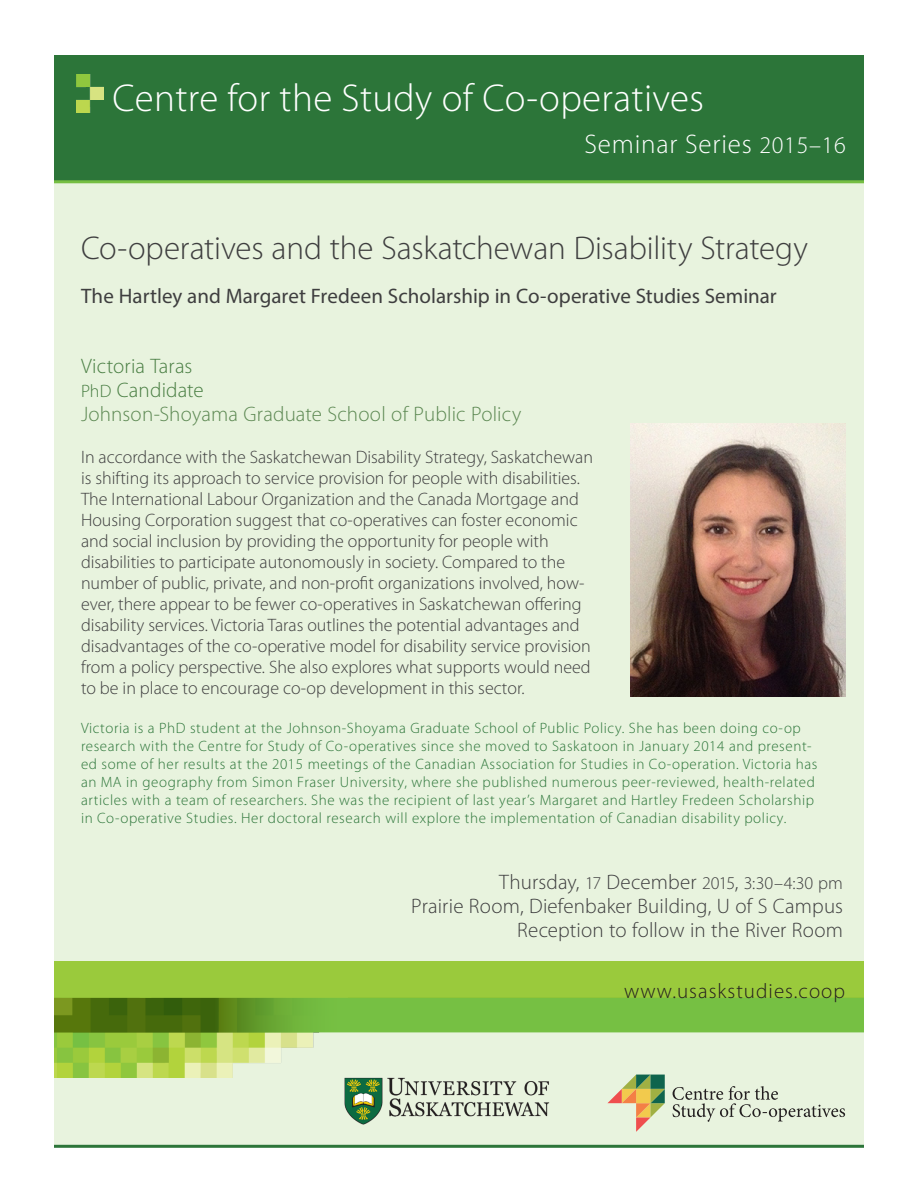
<style>
.page{position:relative;width:918px;height:1188px;background:#fff}
.page>*{position:absolute;margin:0;border:0;box-sizing:border-box;transform-origin:0 0}
.t1{font:300 39px "Myriad Pro";letter-spacing:.01em;color:#fff}
.t2{font:300 33px "Myriad Pro";letter-spacing:-.005em;color:#3e3e3f}
.t3{font:300 27px "Myriad Pro";letter-spacing:.03em;color:#fff}
.t4{font:300 21px "Myriad Pro";letter-spacing:.005em;color:#3e3e3f}
.t5{font:21px "Myriad Pro";color:#3e3e3f}
.t6{font:300 21px "Myriad Pro";letter-spacing:.01em;color:#5c8852}
.t7{font:300 21px "Myriad Pro";letter-spacing:.005em;color:#497e43}
.t8{font:300 21px "Myriad Pro";letter-spacing:.05em;color:#231f20}
.t9{font:300 18px/21px "Myriad Pro";color:#3e3e3f}
.t10{font:300 15px/18px "Myriad Pro";letter-spacing:.04em;color:#2c7539}
.s1{font-size:24px}
.s2{font-size:18px}
</style>
<div class="page">
<div style="left:54px;top:180px;width:810px;height:965px;background:#e8f3de"></div>
<img style="left:54px;top:961px;width:810px;height:116px">
<div style="left:54px;top:55px;width:810px;height:126px;background:#2c7539"></div>
<img style="left:76px;top:75px;width:28px;height:38px">
<hr style="left:54px;top:180px;width:210px;height:3px;background:#75be42">
<hr style="left:264px;top:180px;width:600px;height:3px;background:#75be42">
<hr style="left:54px;top:1145px;width:810px;height:3px;background:#2c7539">
<svg style="left:607px;top:1075px;width:58px;height:57px"></svg>
<svg style="left:673px;top:1086px;width:172px;height:36px"></svg>
<img style="left:631px;top:423px;width:214px;height:274px">
<img style="left:344px;top:1077px;width:206px;height:48px">
<p class="t1" style="left:112px;top:77px;width:593px">Centre for the Study of Co-operatives</p>
<p class="t3" style="left:585px;top:130px;width:263px">Seminar Series <span class="s1">2015–16</span></p>
<p class="t2" style="left:81px;top:230px;width:728px">Co-operatives and the Saskatchewan Disability Strategy</p>
<p class="t5" style="left:81px;top:283px;width:697px">The Hartley and Margaret Fredeen Scholarship in Co-operative Studies Seminar</p>
<p class="t7" style="left:81px;top:355px;width:113px">Victoria Taras</p>
<p class="t7" style="left:81px;top:379px;width:124px"><span class="s2">PhD</span> Candidate</p>
<p class="t6" style="left:81px;top:403px;width:442px">Johnson-Shoyama Graduate School of Public Policy</p>
<p class="t9" style="left:81px;top:447px;width:514px">In accordance with the Saskatchewan Disability Strategy, Saskatchewan is shifting its approach to service provision for people with disabilities.<br>The International Labour Organization and the Canada Mortgage and Housing Corporation suggest that co-operatives can foster economic and social inclusion by providing the opportunity for people with disabilities to participate autonomously in society. Compared to the number of public, private, and non-profit organizations involved, how&shy;ever, there appear to be fewer co-operatives in Saskatchewan offering disability services. Victoria Taras outlines the potential advantages and disadvantages of the co-operative model for disability service provision from a policy perspective. She also explores what supports would need to be in place to encourage co-op development in this sector.</p>
<p class="t10" style="left:81px;top:719px;width:738px">Victoria is a PhD student at the Johnson-Shoyama Graduate School of Public Policy. She has been doing co-op research with the Centre for Study of Co-operatives since she moved to Saskatoon in January 2014 and present&shy;ed some of her results at the 2015 meetings of the Canadian Association for Studies in Co-operation. Victoria has an MA in geography from Simon Fraser University, where she published numerous peer-reviewed, health-related articles with a team of researchers. She was the recipient of last year’s Margaret and Hartley Fredeen Scholarship in Co-operative Studies. Her doctoral research will explore the implementation of Canadian disability policy.</p>
<p class="t4" style="left:499px;top:871px;width:345px">Thursday, <span class="s2">17</span> December <span class="s2">2015</span>, <span class="s2">3:30–4:30 pm</span></p>
<p class="t4" style="left:411px;top:895px;width:433px">Prairie Room, Diefenbaker Building, U of S Campus</p>
<p class="t4" style="left:517px;top:919px;width:327px">Reception to follow in the River Room</p>
<p class="t8" style="left:624px;top:980px;width:223px">www.usaskstudies.coop</p>
</div>
